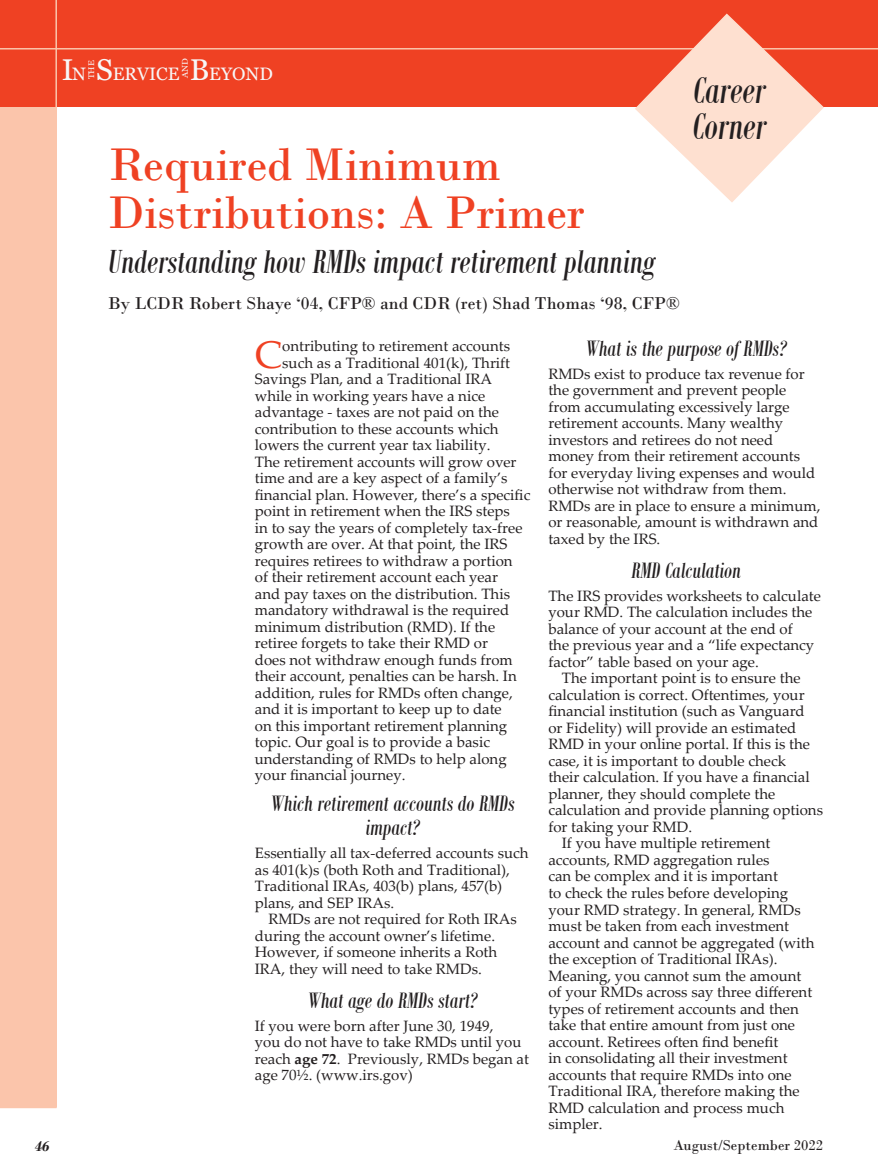
<style>
.page{position:relative;width:878px;height:1175px;background:#fff}
.page>*{position:absolute;margin:0;border:0;box-sizing:border-box;transform-origin:0 0}
.t1{font:48px/48px "Bodoni";color:#ef4123}
.t2{font:italic 40.5px/36px "Bodoni MT Condensed";color:#231f20}
.t3{font:38.7px "Palatino Linotype";color:#ef4123}
.t4{font:italic 36px "Bodoni MT Condensed";color:#231f20}
.t5{font:30px "Georgia";color:#f7f7f8}
.t6{font:italic 24px/24px "Bodoni MT Condensed";color:#231f20;text-align:center}
.t7{font:18px "Bodoni";color:#231f20}
.t8{font:18px "Georgia";color:#f7f7f8}
.t9{font:15px/16.5px "Palatino Linotype";color:#231f20}
.t10{font:15px "Bodoni";color:#231f20}
.t11{font:italic 700 15px "Bodoni";color:#231f20}
.t12{font:8.25px "Georgia";color:#f7f7f8;scale:1.1 1}
.s1{font-size:18px}
.s2{font-size:30px}
.s3{font-weight:700}
</style>
<div class="page">
<div style="left:0;top:107px;width:57px;height:1001px;background:#fbc5ab"></div>
<div style="left:0;top:0;width:878px;height:107px;background:#ef4123"></div>
<hr style="left:0;top:48px;width:878px;height:2px;background:#fbc5ab">
<hr style="left:55px;top:0;width:2px;height:1107px;background:#fbc5ab">
<svg style="left:633px;top:12px;width:192px;height:190px"></svg>
<p class="t11" style="left:34px;top:1137px;width:16px">46</p>
<h3 class="t5" style="left:62px;top:51px;width:25px">I<span class="s1">N</span></h3>
<p class="t12" style="left:86px;top:79px;width:19px;rotate:-90deg">THE</p>
<p class="t8" style="left:96px;top:63px;width:85px"><span class="s2">S</span>ERVICE</p>
<p class="t12" style="left:180px;top:78px;width:20px;rotate:-90deg">AND</p>
<p class="t8" style="left:190px;top:63px;width:85px"><span class="s2">B</span>EYOND</p>
<h1 class="t1" style="left:108px;top:141px;width:478px">Required Minimum<br>Distributions: A Primer</h1>
<h3 class="t4" style="left:108px;top:240px;width:548px">Understanding how RMDs impact retirement planning</h3>
<p class="t7" style="left:108px;top:293px;width:573px">By LCDR Robert Shaye ‘04, CFP® and CDR (ret) Shad Thomas ‘98, CFP®</p>
<h2 class="t2" style="left:692px;top:72px;width:75px">Career<br>Corner</h2>
<h3 class="t3" style="left:255px;top:327px;width:29px">C</h3>
<p class="t9" style="left:282px;top:337px;width:229px">ontributing to retirement accounts</p>
<p class="t9" style="left:282px;top:353px;width:229px">such as a Traditional 401(k), Thrift</p>
<p class="t9" style="left:255px;top:370px;width:239px">Savings Plan, and a Traditional IRA</p>
<p class="t9" style="left:255px;top:386px;width:232px">while in working years have a nice</p>
<p class="t9" style="left:255px;top:403px;width:245px">advantage - taxes are not paid on the</p>
<p class="t9" style="left:255px;top:419px;width:245px">contribution to these accounts which</p>
<p class="t9" style="left:255px;top:436px;width:237px">lowers the current year tax liability.</p>
<p class="t9" style="left:255px;top:452px;width:263px">The retirement accounts will grow over</p>
<p class="t9" style="left:255px;top:469px;width:254px">time and are a key aspect of a family’s</p>
<p class="t9" style="left:255px;top:485px;width:277px">financial plan. However, there’s a specific</p>
<p class="t9" style="left:255px;top:502px;width:257px">point in retirement when the IRS steps</p>
<p class="t9" style="left:255px;top:518px;width:269px">in to say the years of completely tax-free</p>
<p class="t9" style="left:255px;top:535px;width:254px">growth are over. At that point, the IRS</p>
<p class="t9" style="left:255px;top:551px;width:259px">requires retirees to withdraw a portion</p>
<p class="t9" style="left:255px;top:568px;width:245px">of their retirement account each year</p>
<p class="t9" style="left:255px;top:584px;width:257px">and pay taxes on the distribution. This</p>
<p class="t9" style="left:255px;top:601px;width:256px">mandatory withdrawal is the required</p>
<p class="t9" style="left:255px;top:617px;width:242px">minimum distribution (RMD). If the</p>
<p class="t9" style="left:255px;top:634px;width:235px">retiree forgets to take their RMD or</p>
<p class="t9" style="left:255px;top:650px;width:259px">does not withdraw enough funds from</p>
<p class="t9" style="left:255px;top:667px;width:263px">their account, penalties can be harsh. In</p>
<p class="t9" style="left:255px;top:683px;width:259px">addition, rules for RMDs often change,</p>
<p class="t9" style="left:255px;top:700px;width:248px">and it is important to keep up to date</p>
<p class="t9" style="left:255px;top:716px;width:254px">on this important retirement planning</p>
<p class="t9" style="left:255px;top:733px;width:237px">topic. Our goal is to provide a basic</p>
<p class="t9" style="left:255px;top:749px;width:253px">understanding of RMDs to help along</p>
<p class="t9" style="left:255px;top:766px;width:152px">your financial journey.</p>
<h3 class="t6" style="left:271px;top:791px;width:245px">Which retirement accounts do RMDs impact?</h3>
<p class="t9" style="left:255px;top:844px;width:275px">Essentially all tax-deferred accounts such as 401(k)s (both Roth and Traditional), Traditional IRAs, 403(b) plans, 457(b) plans, and SEP IRAs.</p>
<p class="t9" style="left:255px;top:910px;width:263px;text-indent:14px">RMDs are not required for Roth IRAs during the account owner’s lifetime.<br>However, if someone inherits a Roth IRA, they will need to take RMDs.</p>
<h3 class="t6" style="left:308px;top:987px;width:171px">What age do RMDs start?</h3>
<p class="t9" style="left:255px;top:1016px;width:276px">If you were born after June 30, 1949,<br>you do not have to take RMDs until you reach <span class="s3">age 72</span>. Previously, RMDs began at age 70½. (www.irs.gov)</p>
<h3 class="t6" style="left:585px;top:335px;width:202px">What is the purpose of RMDs?</h3>
<p class="t9" style="left:548px;top:365px;width:273px">RMDs exist to produce tax revenue for the government and prevent people from accumulating excessively large retirement accounts. Many wealthy investors and retirees do not need money from their retirement accounts for everyday living expenses and would otherwise not withdraw from them.<br>RMDs are in place to ensure a minimum, or reasonable, amount is withdrawn and taxed by the IRS.</p>
<h3 class="t6" style="left:631px;top:557px;width:111px">RMD Calculation</h3>
<p class="t9" style="left:548px;top:587px;width:274px">The IRS provides worksheets to calculate your RMD. The calculation includes the balance of your account at the end of<br>the previous year and a “life expectancy factor” table based on your age.</p>
<p class="t9" style="left:562px;top:669px;width:240px">The important point is to ensure the</p>
<p class="t9" style="left:548px;top:686px;width:258px">calculation is correct. Oftentimes, your</p>
<p class="t9" style="left:548px;top:702px;width:258px">financial institution (such as Vanguard</p>
<p class="t9" style="left:548px;top:719px;width:249px">or Fidelity) will provide an estimated</p>
<p class="t9" style="left:548px;top:735px;width:263px">RMD in your online portal. If this is the</p>
<p class="t9" style="left:548px;top:752px;width:239px">case, it is important to double check</p>
<p class="t9" style="left:548px;top:768px;width:263px">their calculation. If you have a financial</p>
<p class="t9" style="left:548px;top:785px;width:228px">planner, they should complete the</p>
<p class="t9" style="left:548px;top:801px;width:276px">calculation and provide planning options</p>
<p class="t9" style="left:548px;top:818px;width:145px">for taking your RMD.</p>
<p class="t9" style="left:562px;top:834px;width:210px">If you have multiple retirement</p>
<p class="t9" style="left:548px;top:851px;width:223px">accounts, RMD aggregation rules</p>
<p class="t9" style="left:548px;top:867px;width:231px">can be complex and it is important</p>
<p class="t9" style="left:548px;top:884px;width:241px">to check the rules before developing</p>
<p class="t9" style="left:548px;top:900px;width:254px">your RMD strategy. In general, RMDs</p>
<p class="t9" style="left:548px;top:917px;width:242px">must be taken from each investment</p>
<p class="t9" style="left:548px;top:933px;width:267px">account and cannot be aggregated (with</p>
<p class="t9" style="left:548px;top:950px;width:230px">the exception of Traditional IRAs).</p>
<p class="t9" style="left:548px;top:966px;width:254px">Meaning, you cannot sum the amount</p>
<p class="t9" style="left:548px;top:983px;width:265px">of your RMDs across say three different</p>
<p class="t9" style="left:548px;top:999px;width:252px">types of retirement accounts and then</p>
<p class="t9" style="left:548px;top:1016px;width:248px">take that entire amount from just one</p>
<p class="t9" style="left:548px;top:1032px;width:231px">account. Retirees often find benefit</p>
<p class="t9" style="left:548px;top:1049px;width:241px">in consolidating all their investment</p>
<p class="t9" style="left:548px;top:1065px;width:245px">accounts that require RMDs into one</p>
<p class="t9" style="left:548px;top:1082px;width:253px">Traditional IRA, therefore making the</p>
<p class="t9" style="left:548px;top:1098px;width:237px">RMD calculation and process much</p>
<p class="t9" style="left:548px;top:1115px;width:56px">simpler.</p>
<p class="t10" style="left:673px;top:1136px;width:151px">August/September 2022</p>
</div>
